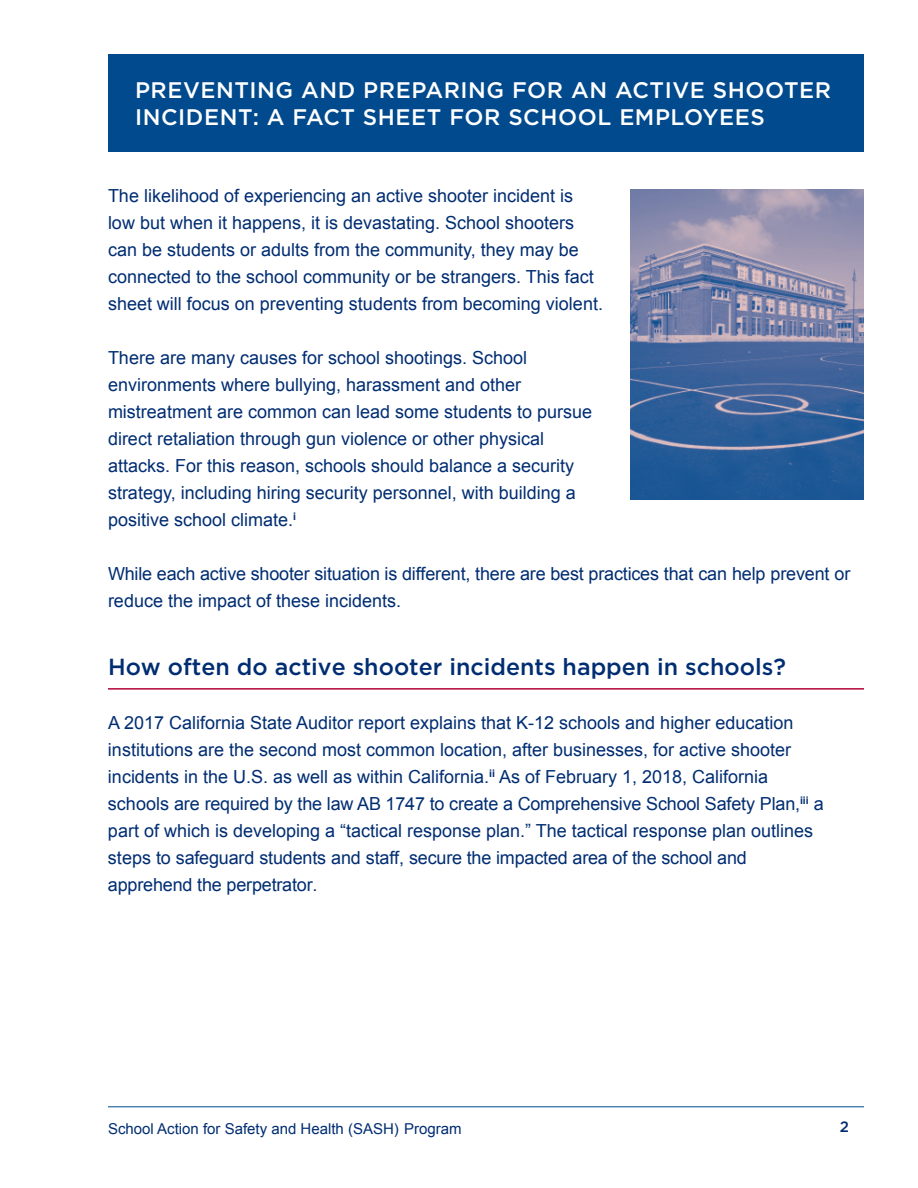
<style>
.page{position:relative;width:918px;height:1188px;background:#fff}
.page>*{position:absolute;margin:0;border:0;box-sizing:border-box;transform-origin:0 0}
.t1{font:500 23.25px "Gotham";color:#002d72}
.t2{font:500 22.5px/27px "Gotham";letter-spacing:.025em;color:#fff}
.t3{font:18px/27px "Arial";color:#002d72}
.t4{font:15px "Arial";color:#002d72}
.t5{font:500 15px "Gotham";color:#002d72}
</style>
<div class="page">
<hr style="left:108px;top:1107px;width:756px;height:1px;background:#004a8d">
<div style="left:108px;top:54px;width:756px;height:97px;background:#004a8d"></div>
<hr style="left:108px;top:688px;width:756px;height:2px;background:#b30437">
<img style="left:630px;top:189px;width:234px;height:311px">
<p class="t2" style="left:135px;top:76px;width:698px">PREVENTING AND PREPARING FOR AN ACTIVE SHOOTER<br>INCIDENT: A FACT SHEET FOR SCHOOL EMPLOYEES</p>
<p class="t3" style="left:108px;top:182px;width:497px">The likelihood of experiencing an active shooter incident is low but when it happens, it is devastating. School shooters can be students or adults from the community, they may be connected to the school community or be strangers. This fact sheet will focus on preventing students from becoming violent.</p>
<p class="t3" style="left:108px;top:344px;width:486px">There are many causes for school shootings. School environments where bullying, harassment and other mistreatment are common can lead some students to pursue direct retaliation through gun violence or other physical attacks. For this reason, schools should balance a security strategy, including hiring security personnel, with building a positive school climate.<sup>i</sup></p>
<p class="t3" style="left:108px;top:560px;width:744px">While each active shooter situation is different, there are best practices that can help prevent or reduce the impact of these incidents.</p>
<p class="t1" style="left:108px;top:651px;width:680px">How often do active shooter incidents happen in schools?</p>
<p class="t3" style="left:108px;top:709px;width:717px">A 2017 California State Auditor report explains that K-12 schools and higher education institutions are the second most common location, after businesses, for active shooter incidents in the U.S. as well as within California.<sup>ii</sup> As of February 1, 2018, California schools are required by the law AB 1747 to create a Comprehensive School Safety Plan,<sup>iii</sup> a part of which is developing a “tactical response plan.” The tactical response plan outlines steps to safeguard students and staff, secure the impacted area of the school and apprehend the perpetrator.</p>
<p class="t4" style="left:108px;top:1119px;width:355px">School Action for Safety and Health (SASH) Program</p>
<p class="t5" style="left:840px;top:1117px;width:11px">2</p>
</div>
